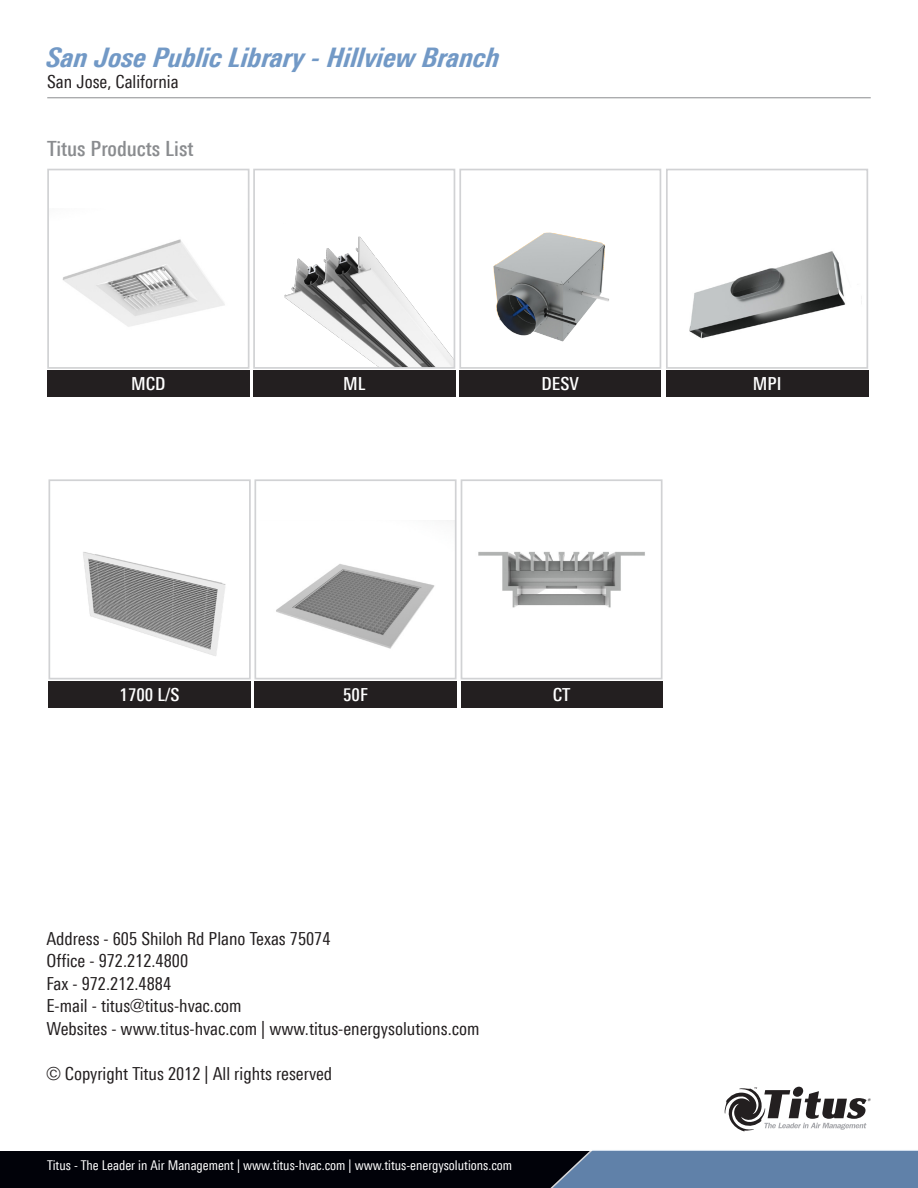
<style>
.page{position:relative;width:918px;height:1188px;background:#fff}
.page>*{position:absolute;margin:0;border:0;box-sizing:border-box;transform-origin:0 0}
.t1{font:italic 800 condensed 27px "LT Univers";color:#7299c6}
.t2{font:500 condensed 21px "LT Univers";color:#8a8c8f}
.t3{font:condensed 18px "LT Univers";color:#231f20}
.Figure_Title{font:500 condensed 18px "LT Univers";color:#fff}
.t4{font:condensed 13.5px "LT Univers";color:#fff}
</style>
<div class="page">
<hr style="left:47px;top:98px;width:824px;height:1px;background:#8a8c8f">
<img style="left:62px;top:239px;width:163px;height:88px">
<div style="left:47px;top:169px;width:203px;height:200px;border:2px solid #d1d2d4"></div>
<img style="left:284px;top:236px;width:168px;height:130px">
<div style="left:253px;top:169px;width:202px;height:200px;border:2px solid #d1d2d4"></div>
<img style="left:493px;top:232px;width:116px;height:110px">
<div style="left:459px;top:169px;width:202px;height:200px;border:2px solid #d1d2d4"></div>
<img style="left:689px;top:251px;width:157px;height:88px">
<div style="left:666px;top:169px;width:202px;height:200px;border:2px solid #d1d2d4"></div>
<div style="left:47px;top:370px;width:202px;height:27px;background:#231f20"></div>
<div style="left:253px;top:370px;width:202px;height:27px;background:#231f20"></div>
<div style="left:459px;top:370px;width:202px;height:27px;background:#231f20"></div>
<div style="left:666px;top:371px;width:202px;height:26px;background:#231f20"></div>
<img style="left:83px;top:552px;width:143px;height:104px">
<div style="left:48px;top:479px;width:203px;height:200px;border:2px solid #d1d2d4"></div>
<img style="left:276px;top:564px;width:159px;height:85px">
<div style="left:254px;top:479px;width:203px;height:200px;border:2px solid #d1d2d4"></div>
<img style="left:478px;top:551px;width:167px;height:57px">
<div style="left:461px;top:479px;width:202px;height:200px;border:2px solid #d1d2d4"></div>
<div style="left:49px;top:681px;width:202px;height:27px;background:#231f20"></div>
<div style="left:254px;top:681px;width:203px;height:27px;background:#231f20"></div>
<div style="left:461px;top:681px;width:202px;height:27px;background:#231f20"></div>
<hr style="left:0;top:1151px;width:918px;height:1px;background:#7299c6">
<svg style="left:724px;top:1086px;width:147px;height:46px"></svg>
<div style="left:0;top:1152px;width:918px;height:36px;background:#010209"></div>
<svg style="left:485px;top:1150px;width:433px;height:38px"></svg>
<p class="t1" style="left:47px;top:41px;width:455px">San Jose Public Library - Hillview Branch</p>
<p class="t3" style="left:47px;top:71px;width:133px">San Jose, California</p>
<p class="t2" style="left:47px;top:136px;width:148px">Titus Products List</p>
<p class="Figure_Title" style="left:131px;top:373px;width:36px">MCD</p>
<p class="Figure_Title" style="left:343px;top:373px;width:24px">ML</p>
<p class="Figure_Title" style="left:542px;top:373px;width:39px">DESV</p>
<p class="Figure_Title" style="left:753px;top:373px;width:30px">MPI</p>
<p class="Figure_Title" style="left:120px;top:684px;width:62px">1700 L/S</p>
<p class="Figure_Title" style="left:343px;top:684px;width:26px">50F</p>
<p class="Figure_Title" style="left:553px;top:684px;width:19px">CT</p>
<p class="t3" style="left:46px;top:928px;width:286px">Address - 605 Shiloh Rd Plano Texas 75074</p>
<p class="t3" style="left:46px;top:950px;width:143px">Office - 972.212.4800</p>
<p class="t3" style="left:46px;top:973px;width:126px">Fax - 972.212.4884</p>
<p class="t3" style="left:46px;top:995px;width:197px">E-mail - titus@titus-hvac.com</p>
<p class="t3" style="left:46px;top:1018px;width:435px">Websites - www.titus-hvac.com | www.titus-energysolutions.com</p>
<p class="t3" style="left:46px;top:1063px;width:287px">© Copyright Titus 2012 | All rights reserved</p>
<p class="t4" style="left:47px;top:1157px;width:467px">Titus - The Leader in Air Management | www.titus-hvac.com | www.titus-energysolutions.com</p>
</div>
